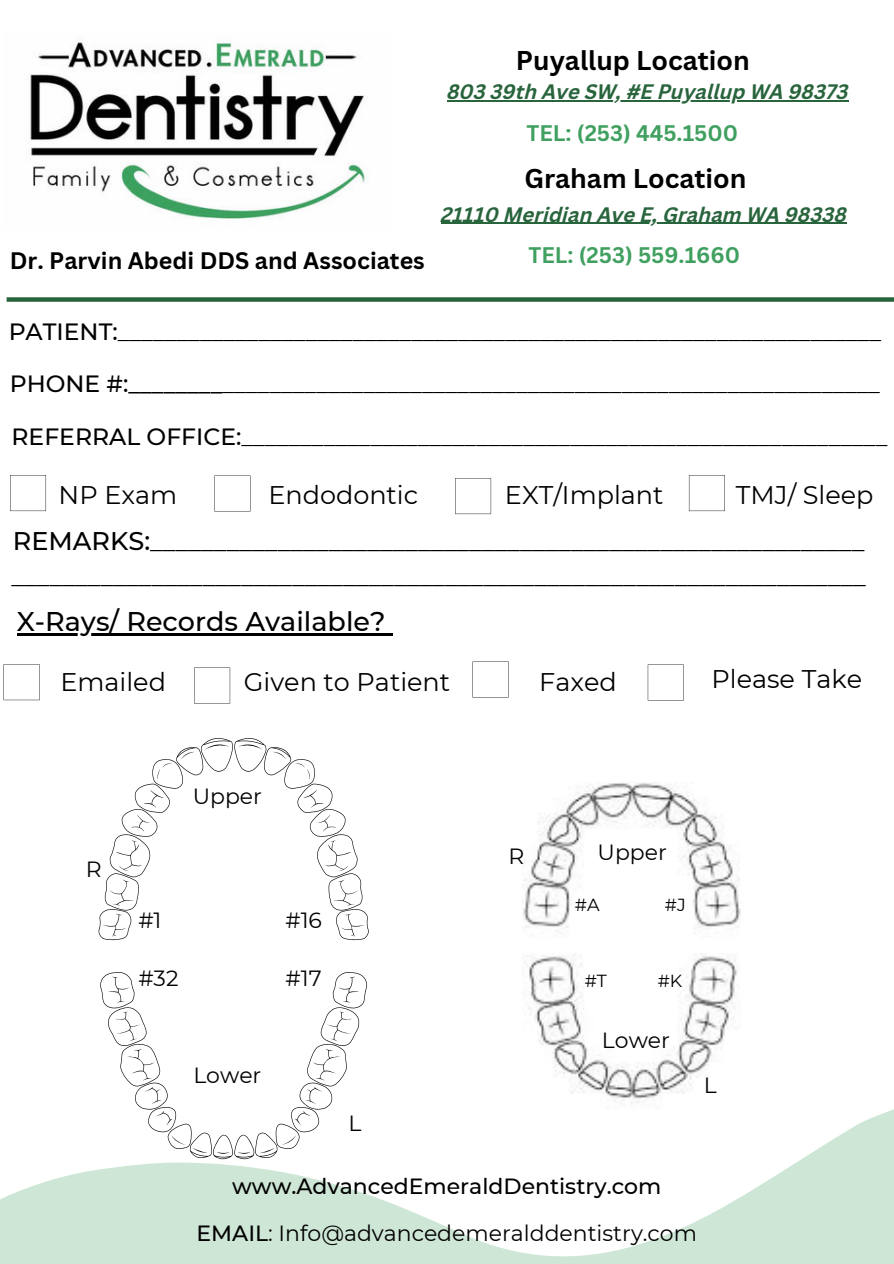
<style>
.page{position:relative;width:894px;height:1264px;background:#fff}
.page>*{position:absolute;margin:0;border:0;box-sizing:border-box;transform-origin:0 0}
.t1{font:500 27px "Montserrat";color:#000}
.t2{font:700 26.4px "Canva Sans";color:#000}
.t3{font:25.5px/45.2px "Montserrat";color:#000}
.t4{font:23.4px "Montserrat";color:#000}
.t5{font:700 23.25px "Canva Sans";color:#000}
.t6{font:500 21.9px/46.2px "Montserrat";color:#000;text-align:center}
.t7{font:21.9px "Montserrat";color:#000}
.t8{font:700 21.9px "Canva Sans";color:#40a060}
.t9{font:italic 700 20.4px "Canva Sans";color:#28643c}
.t10{font:17.4px "Montserrat";color:#000}
.s1{font-weight:500}
.s2{font-weight:400}
</style>
<div class="page">
<svg style="left:194px;top:667px;width:36px;height:36px"></svg>
<svg style="left:4px;top:664px;width:36px;height:36px"></svg>
<svg style="left:647px;top:664px;width:36px;height:36px"></svg>
<svg style="left:472px;top:661px;width:36px;height:36px"></svg>
<svg style="left:0;top:1109px;width:893px;height:154px"></svg>
<img style="left:413px;top:782px;width:437px;height:331px">
<svg style="left:98px;top:738px;width:270px;height:202px"></svg>
<svg style="left:100px;top:972px;width:267px;height:187px"></svg>
<div style="left:7px;top:297px;width:886px;height:5px;background:#28643c"></div>
<img style="left:30px;top:39px;width:338px;height:180px">
<hr style="left:17px;top:633px;width:368px;height:2px;background:#000">
<svg style="left:385px;top:633px;width:8px;height:2px"></svg>
<svg style="left:10px;top:475px;width:36px;height:36px"></svg>
<svg style="left:214px;top:475px;width:36px;height:36px"></svg>
<svg style="left:455px;top:478px;width:36px;height:36px"></svg>
<svg style="left:688px;top:475px;width:36px;height:36px"></svg>
<hr style="left:447px;top:100px;width:401px;height:1px;background:#28643c">
<hr style="left:441px;top:223px;width:405px;height:1px;background:#28643c">
<p class="t2" style="left:515px;top:44px;width:235px">Puyallup Location</p>
<p class="t9" style="left:447px;top:79px;width:403px">803 39th Ave SW, #E Puyallup WA 98373</p>
<p class="t8" style="left:526px;top:120px;width:213px">TEL: (253) 445.1500</p>
<p class="t5" style="left:10px;top:247px;width:416px">Dr. Parvin Abedi DDS and Associates</p>
<p class="t2" style="left:524px;top:163px;width:224px">Graham Location</p>
<p class="t9" style="left:441px;top:202px;width:407px">21110 Meridian Ave E, Graham WA 98338</p>
<p class="t8" style="left:528px;top:242px;width:213px">TEL: (253) 559.1660</p>
<p class="t4" style="left:9px;top:315px;width:873px"><span class="s1">PATIENT:</span>_________________________________________________________________</p>
<p class="t4" style="left:10px;top:367px;width:871px"><span class="s1">PHONE #:________</span>________________________________________________________</p>
<p class="t4" style="left:12px;top:420px;width:877px"><span class="s1">REFERRAL OFFICE:</span>_______________________________________________________</p>
<p class="t3" style="left:59px;top:472px;width:120px">NP Exam</p>
<p class="t3" style="left:505px;top:472px;width:160px">EXT/Implant</p>
<p class="t3" style="left:735px;top:472px;width:139px">TMJ/ Sleep</p>
<p class="t3" style="left:13px;top:472px;width:852px;text-indent:255px">Endodontic<br><span class="s1">REMARKS:</span>________________________________________________________</p>
<p class="t3" style="left:11px;top:552px;width:855px">___________________________________________________________________</p>
<p class="t1" style="left:17px;top:602px;width:370px">X-Rays/ Records Available?</p>
<p class="t3" style="left:60px;top:658px;width:107px">Emailed</p>
<p class="t3" style="left:244px;top:658px;width:208px">Given to Patient</p>
<p class="t3" style="left:539px;top:658px;width:79px">Faxed</p>
<p class="t3" style="left:711px;top:655px;width:152px">Please Take</p>
<p class="t7" style="left:86px;top:853px;width:17px">R</p>
<p class="t7" style="left:193px;top:781px;width:71px">Upper</p>
<p class="t7" style="left:138px;top:905px;width:25px">#1</p>
<p class="t7" style="left:285px;top:905px;width:38px">#16</p>
<p class="t7" style="left:138px;top:962px;width:42px">#32</p>
<p class="t7" style="left:285px;top:962px;width:38px">#17</p>
<p class="t7" style="left:193px;top:1060px;width:70px">Lower</p>
<p class="t7" style="left:348px;top:1108px;width:14px">L</p>
<p class="t7" style="left:508px;top:840px;width:17px">R</p>
<p class="t7" style="left:597px;top:837px;width:71px">Upper</p>
<p class="t10" style="left:574px;top:892px;width:26px">#A</p>
<p class="t10" style="left:664px;top:892px;width:22px">#J</p>
<p class="t10" style="left:584px;top:969px;width:24px">#T</p>
<p class="t10" style="left:657px;top:969px;width:26px">#K</p>
<p class="t7" style="left:601px;top:1024px;width:70px">Lower</p>
<p class="t7" style="left:703px;top:1069px;width:14px">L</p>
<p class="t6" style="left:196px;top:1162px;width:502px">www.AdvancedEmeraldDentistry.com<br>EMAIL<span class="s2">: Info@advancedemeralddentistry.com</span></p>
</div>
